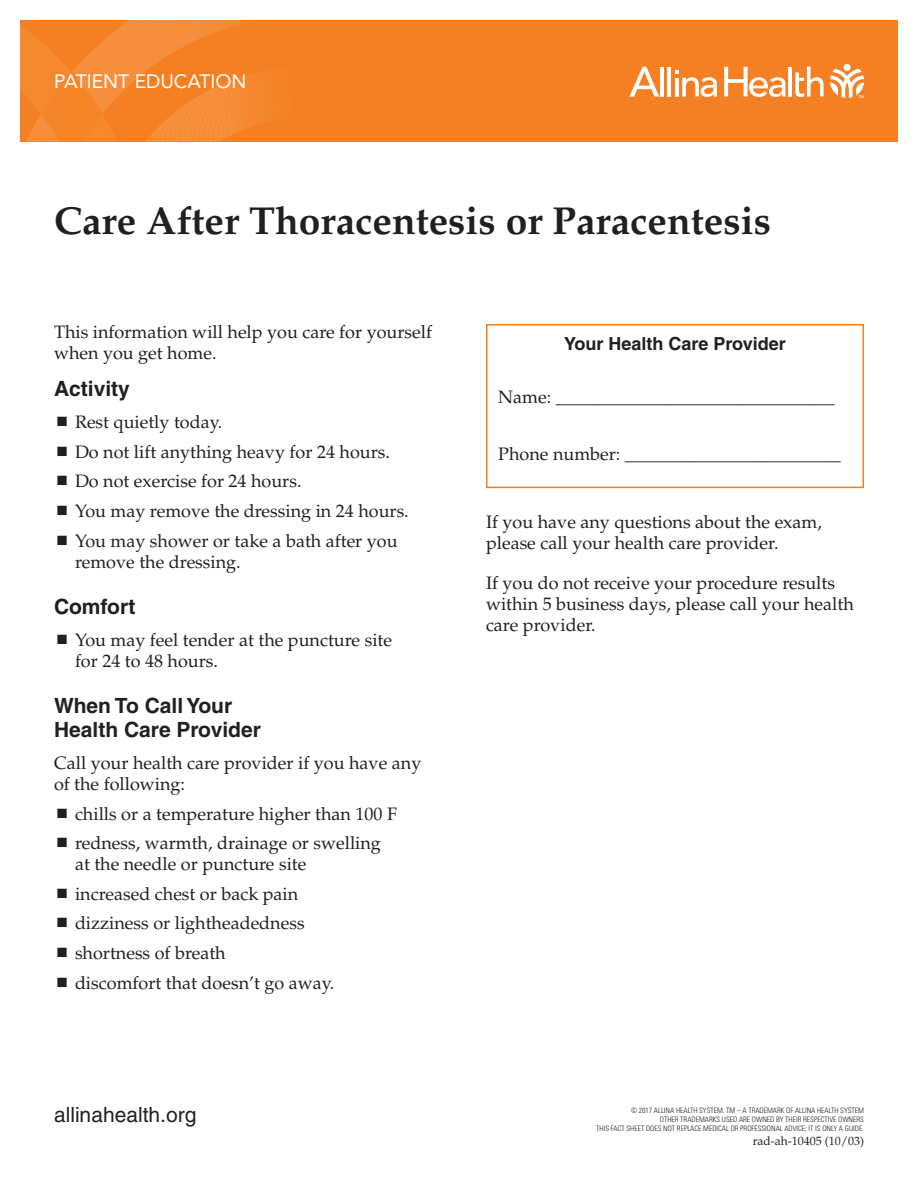
<style>
.page{position:relative;width:918px;height:1188px;background:#fff}
.page>*{position:absolute;margin:0;border:0;box-sizing:border-box;transform-origin:0 0}
.t1{font:700 39px "Palatino";color:#231f20}
.Headline_after_bulle{font:700 21px/24px "Helvetica";color:#231f20}
.t2{font:21px "Helvetica";color:#231f20}
.Headline{font:700 21px "Helvetica";color:#231f20}
.Kicker{font:19.2px "Avenir LT Std";color:#fff}
.Body_copy{font:18px/21px "Palatino";color:#231f20}
.Body_copy_after_bull{font:18px/21px "Palatino";color:#231f20}
.Body_copy_before_bul{font:18px/21px "Palatino";color:#231f20}
.Headline__sub{font:700 18px "Helvetica";color:#231f20}
.t3{font:12px "Palatino";color:#231f20}
.t4{font:300 condensed 7.5px "Univers";color:#231f20}
</style>
<div class="page">
<div style="left:20px;top:20px;width:878px;height:122px;background:#f58023"></div>
<svg style="left:20px;top:20px;width:249px;height:122px"></svg>
<svg style="left:830px;top:69px;width:34px;height:29px"></svg>
<div style="left:844px;top:64px;width:7px;height:7px;background:#fff;border-radius:50%"></div>
<hr style="left:660px;top:67px;width:4px;height:30px;background:#fff">
<hr style="left:667px;top:67px;width:4px;height:30px;background:#fff">
<hr style="left:789px;top:67px;width:3px;height:30px;background:#fff">
<svg style="left:795px;top:67px;width:29px;height:30px"></svg>
<svg style="left:675px;top:71px;width:42px;height:26px"></svg>
<svg style="left:629px;top:67px;width:30px;height:30px"></svg>
<svg style="left:724px;top:67px;width:62px;height:30px"></svg>
<div style="left:486px;top:324px;width:378px;height:164px;border:2px solid #f58023"></div>
<p class="Kicker" style="left:54px;top:70px;width:194px">PATIENT EDUCATION</p>
<p class="t1" style="left:54px;top:198px;width:719px">Care After Thoracentesis or Paracentesis</p>
<p class="Body_copy" style="left:54px;top:321px;width:380px">This information will help you care for yourself when you get home.</p>
<p class="Headline" style="left:54px;top:376px;width:77px">Activity</p>
<p class="Body_copy" style="left:75px;top:412px;width:149px">Rest quietly today.</p>
<p class="Body_copy" style="left:75px;top:441px;width:316px">Do not lift anything heavy for 24 hours.</p>
<p class="Body_copy" style="left:75px;top:471px;width:228px">Do not exercise for 24 hours.</p>
<p class="Body_copy" style="left:75px;top:501px;width:335px">You may remove the dressing in 24 hours.</p>
<p class="Body_copy" style="left:75px;top:530px;width:324px">You may shower or take a bath after you remove the dressing.</p>
<p class="Headline_after_bulle" style="left:54px;top:594px;width:83px">Comfort</p>
<p class="Body_copy" style="left:75px;top:629px;width:319px">You may feel tender at the puncture site for 24 to 48 hours.</p>
<p class="Headline_after_bulle" style="left:54px;top:693px;width:208px">When To Call Your<br>Health Care Provider</p>
<p class="Body_copy_before_bul" style="left:54px;top:752px;width:369px">Call your health care provider if you have any of the following:</p>
<p class="Body_copy" style="left:75px;top:803px;width:324px">chills or a temperature higher than 100 F</p>
<p class="Body_copy" style="left:75px;top:833px;width:307px">redness, warmth, drainage or swelling at the needle or puncture site</p>
<p class="Body_copy" style="left:75px;top:884px;width:225px">increased chest or back pain</p>
<p class="Body_copy" style="left:75px;top:913px;width:231px">dizziness or lightheadedness</p>
<p class="Body_copy" style="left:75px;top:943px;width:152px">shortness of breath</p>
<p class="Body_copy" style="left:75px;top:972px;width:261px">discomfort that doesn’t go away.</p>
<p class="t2" style="left:54px;top:1103px;width:144px">allinahealth.org</p>
<p class="Headline__sub" style="left:564px;top:333px;width:223px">Your Health Care Provider</p>
<p class="Body_copy" style="left:498px;top:387px;width:338px">Name: _______________________________</p>
<p class="Body_copy" style="left:498px;top:444px;width:344px">Phone number: ________________________</p>
<p class="Body_copy_after_bull" style="left:486px;top:512px;width:338px">If you have any questions about the exam, please call your health care provider.</p>
<p class="Body_copy" style="left:486px;top:573px;width:369px">If you do not receive your procedure results within 5 business days, please call your health care provider.</p>
<p class="t4" style="left:631px;top:1106px;width:234px">© 2017 ALLINA HEALTH SYSTEM. TM – A TRADEMARK OF ALLINA HEALTH SYSTEM</p>
<p class="t4" style="left:660px;top:1115px;width:206px">OTHER TRADEMARKS USED ARE OWNED BY THEIR RESPECTIVE OWNERS</p>
<p class="t4" style="left:596px;top:1124px;width:269px">THIS FACT SHEET DOES NOT REPLACE MEDICAL OR PROFESSIONAL ADVICE; IT IS ONLY A GUIDE.</p>
<p class="t3" style="left:753px;top:1134px;width:113px">rad-ah-10405 (10/03)</p>
</div>
